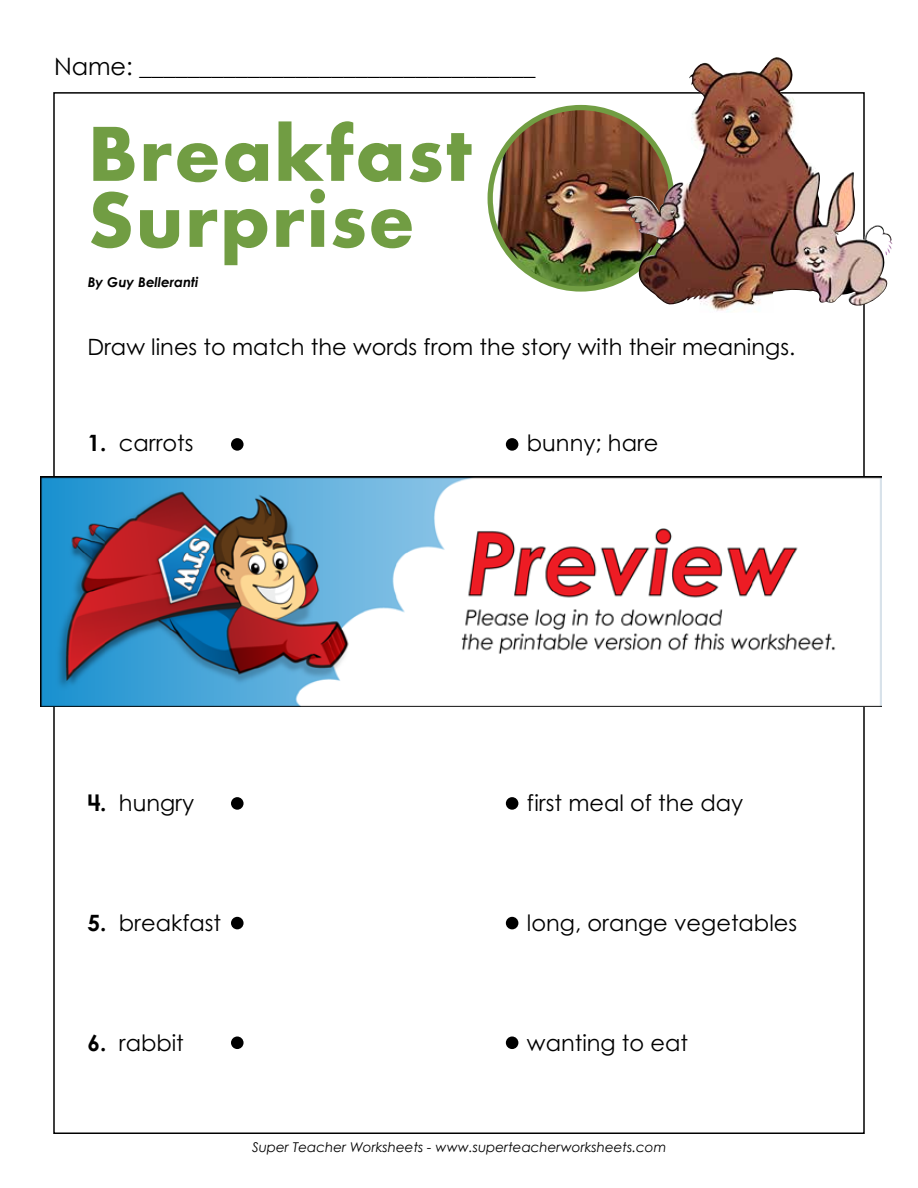
<style>
.page{position:relative;width:918px;height:1188px;background:#fff}
.page>*{position:absolute;margin:0;border:0;box-sizing:border-box;transform-origin:0 0}
.t1{font:700 81px/66px "Aharoni";letter-spacing:.02em;color:#719d43}
.t2{font:24px "Century Gothic 2";color:#000}
.t3{font:22.5px "Century STW4";color:#000}
.t4{font:italic 13.5px "Century Gothic 2";color:#000}
.t5{font:italic 700 13.5px "Century STW3";color:#000}
.s1{font-weight:700}
</style>
<div class="page">
<div style="left:231px;top:438px;width:13px;height:13px;background:#000;border-radius:50%"></div>
<div style="left:506px;top:438px;width:12px;height:13px;background:#000;border-radius:50%"></div>
<div style="left:231px;top:917px;width:13px;height:12px;background:#000;border-radius:50%"></div>
<div style="left:506px;top:917px;width:12px;height:12px;background:#000;border-radius:50%"></div>
<div style="left:231px;top:797px;width:13px;height:13px;background:#000;border-radius:50%"></div>
<div style="left:506px;top:797px;width:12px;height:13px;background:#000;border-radius:50%"></div>
<div style="left:231px;top:1036px;width:13px;height:13px;background:#000;border-radius:50%"></div>
<div style="left:506px;top:1036px;width:12px;height:13px;background:#000;border-radius:50%"></div>
<img style="left:490px;top:108px;width:136px;height:179px">
<div style="left:488px;top:105px;width:186px;height:187px;border:5px solid #719d43;border-radius:50%"></div>
<img style="left:626px;top:57px;width:207px;height:255px">
<img style="left:41px;top:477px;width:840px;height:229px">
<p class="t2" style="left:54px;top:50px;width:483px">Name: _________________________________</p>
<h1 class="t1" style="left:88px;top:128px;width:386px">Breakfast<br>Surprise</h1>
<p class="t5" style="left:88px;top:272px;width:112px">By Guy Belleranti</p>
<p class="t3" style="left:87px;top:331px;width:709px">Draw lines to match the words from the story with their meanings.</p>
<p class="t3" style="left:87px;top:427px;width:108px"><span class="s1">1.</span> carrots</p>
<p class="t3" style="left:527px;top:427px;width:133px">bunny; hare</p>
<p class="t3" style="left:87px;top:787px;width:108px"><span class="s1">4.</span> hungry</p>
<p class="t3" style="left:527px;top:787px;width:218px">first meal of the day</p>
<p class="t3" style="left:87px;top:907px;width:135px"><span class="s1">5.</span> breakfast</p>
<p class="t3" style="left:527px;top:907px;width:272px">long, orange vegetables</p>
<p class="t3" style="left:87px;top:1027px;width:98px"><span class="s1">6.</span> rabbit</p>
<p class="t3" style="left:527px;top:1027px;width:163px">wanting to eat</p>
<p class="t4" style="left:252px;top:1137px;width:416px">Super Teacher Worksheets - www.superteacherworksheets.com</p>
</div>
